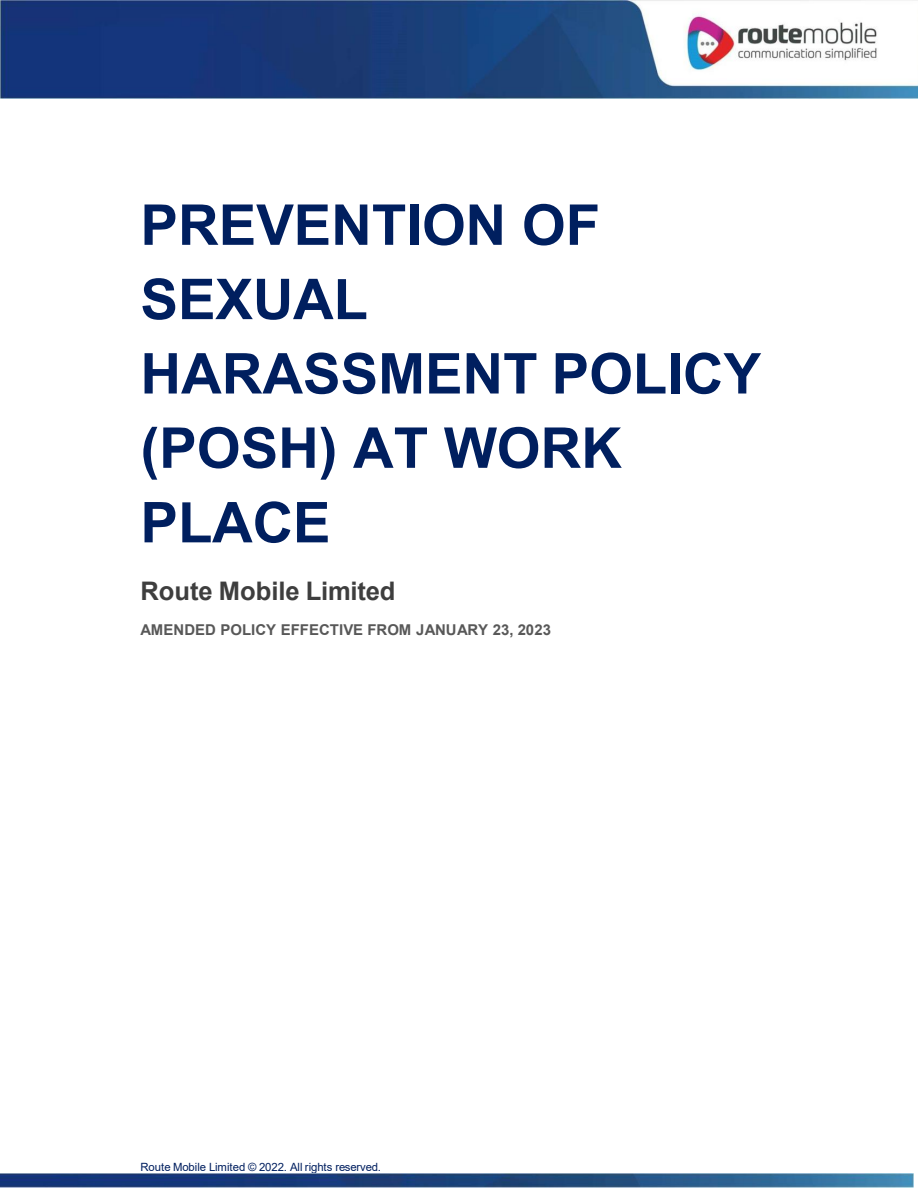
<style>
.page{position:relative;width:918px;height:1188px;background:#fff}
.page>*{position:absolute;margin:0;border:0;box-sizing:border-box;transform-origin:0 0}
.t1{font:700 56.4px/74.4px "Arial";color:#001f5f}
.t2{font:700 25.5px "Arial";letter-spacing:-.005em;color:#3e3e3e}
.t3{font:700 15px "Arial";color:#585858}
.t4{font:11.4px "Arial";color:#001f5f}
</style>
<div class="page">
<img style="left:0;top:0;width:918px;height:98px">
<img style="left:0;top:1174px;width:913px;height:14px">
<p class="t1" style="left:140px;top:188px;width:622px">PREVENTION OF<br>SEXUAL<br>HARASSMENT POLICY (POSH) AT WORK<br>PLACE</p>
<p class="t2" style="left:140px;top:573px;width:257px">Route Mobile Limited</p>
<p class="t3" style="left:140px;top:619px;width:412px">AMENDED POLICY EFFECTIVE FROM JANUARY 23, 2023</p>
<p class="t4" style="left:140px;top:1159px;width:242px">Route Mobile Limited © 2022. All rights reserved.</p>
</div>
